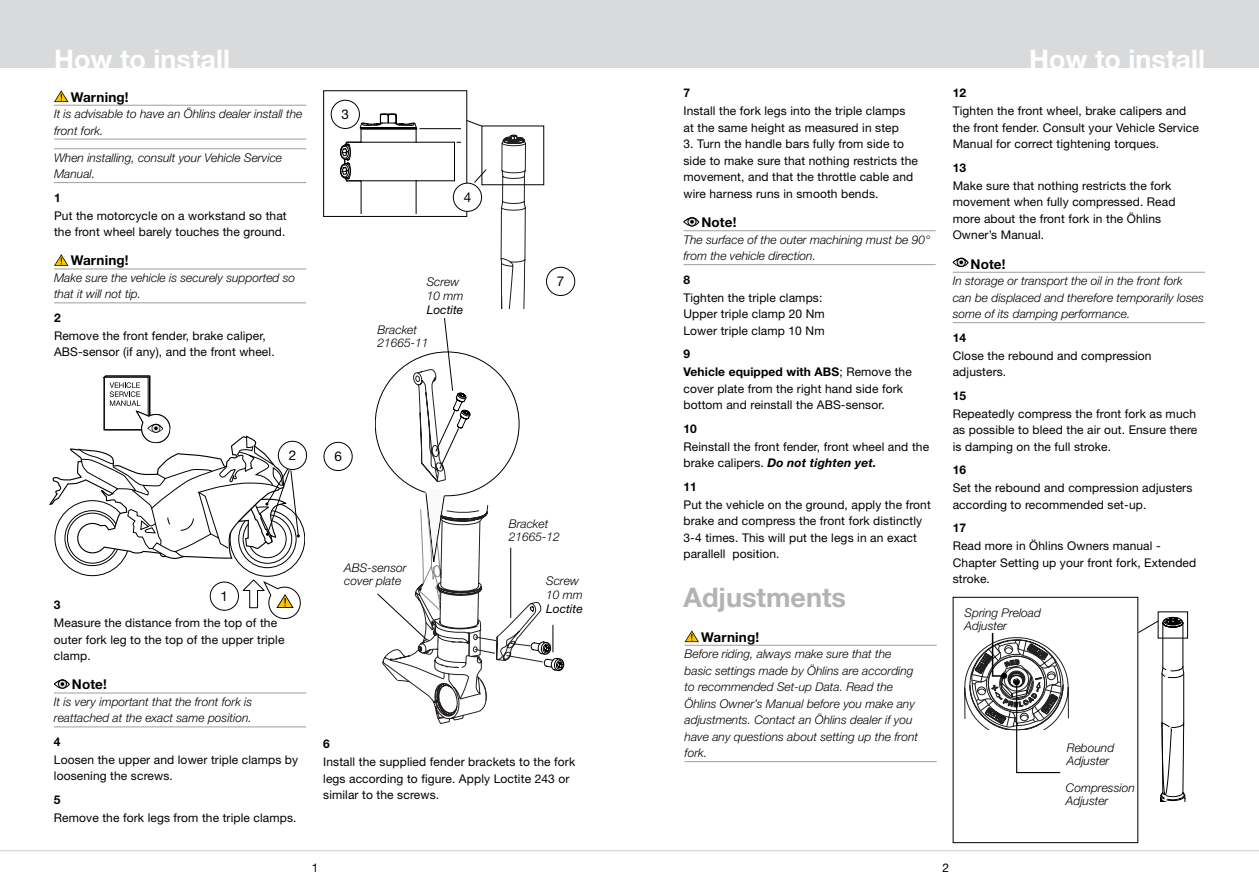
<style>
.page{position:relative;width:1259px;height:893px;background:#fff}
.page>*{position:absolute;margin:0;border:0;box-sizing:border-box;transform-origin:0 0}
.t1{font:700 27px "Helvetica Neue LT Std";color:#fff}
.t2{font:700 27px "Helvetica Neue LT Std";color:#b1b3b4}
.t3{font:700 13.5px "Helvetica Neue LT Std";letter-spacing:.01em;color:#000}
.t4{font:13.5px "Helvetica Neue LT Std";color:#000}
.t5{font:12px/16.5px "Helvetica Neue LT Std";letter-spacing:.01em;color:#000}
.t6{font:italic 300 12px/16.5px "Helvetica Neue LT Std";color:#000}
.t7{font:700 12px/18px "Helvetica Neue LT Std";letter-spacing:.01em;color:#000}
.t8{font:italic 12px "Helvetica Neue LT Std";color:#000}
.s1{font-weight:400}
.s2{font-weight:700;font-style:italic}
</style>
<div class="page">
<div style="left:0;top:0;width:1259px;height:67px;background:#d9dadb"></div>
<hr style="left:0;top:850px;width:1259px;height:1px;background:#d9dadb">
<svg style="left:495px;top:135px;width:58px;height:173px"></svg>
<hr style="left:454px;top:142px;width:1px;height:39px;background:#000">
<hr style="left:416px;top:180px;width:38px;height:1px;background:#000">
<hr style="left:416px;top:142px;width:38px;height:1px;background:#000">
<hr style="left:420px;top:128px;width:40px;height:1px;background:#000">
<svg style="left:340px;top:113px;width:77px;height:101px"></svg>
<hr style="left:54px;top:105px;width:252px;height:1px;background:#9c9e9f">
<hr style="left:54px;top:139px;width:252px;height:1px;background:#9c9e9f">
<hr style="left:54px;top:148px;width:252px;height:1px;background:#9c9e9f">
<hr style="left:54px;top:182px;width:252px;height:1px;background:#9c9e9f">
<hr style="left:54px;top:269px;width:252px;height:1px;background:#9c9e9f">
<hr style="left:54px;top:303px;width:252px;height:1px;background:#9c9e9f">
<svg style="left:54px;top:90px;width:14px;height:12px"></svg>
<svg style="left:54px;top:254px;width:14px;height:12px"></svg>
<svg style="left:49px;top:375px;width:256px;height:245px"></svg>
<svg style="left:474px;top:169px;width:13px;height:14px"></svg>
<div style="left:323px;top:90px;width:144px;height:127px;border:1px solid #000"></div>
<hr style="left:54px;top:693px;width:252px;height:1px;background:#9c9e9f">
<hr style="left:54px;top:727px;width:252px;height:1px;background:#9c9e9f">
<div style="left:54px;top:679px;width:16px;height:10px;border:1px solid #000;border-radius:50%"></div>
<div style="left:58px;top:680px;width:9px;height:8px;border:1px solid #000;border-radius:50%"></div>
<svg style="left:54px;top:679px;width:16px;height:7px"></svg>
<svg style="left:466px;top:120px;width:17px;height:7px"></svg>
<div style="left:278px;top:441px;width:28px;height:28px;background:#fff;border-radius:50%"></div>
<div style="left:278px;top:441px;width:29px;height:29px;border:1px solid #000;border-radius:50%"></div>
<div style="left:331px;top:100px;width:28px;height:28px;background:#fff;border-radius:50%"></div>
<div style="left:331px;top:100px;width:29px;height:29px;border:1px solid #000;border-radius:50%"></div>
<div style="left:453px;top:183px;width:28px;height:28px;background:#fff;border-radius:50%"></div>
<div style="left:453px;top:183px;width:29px;height:29px;border:1px solid #000;border-radius:50%"></div>
<div style="left:546px;top:267px;width:29px;height:28px;background:#fff;border-radius:50%"></div>
<div style="left:546px;top:267px;width:29px;height:29px;border:1px solid #000;border-radius:50%"></div>
<hr style="left:683px;top:230px;width:252px;height:1px;background:#9c9e9f">
<hr style="left:683px;top:264px;width:252px;height:1px;background:#9c9e9f">
<div style="left:683px;top:217px;width:16px;height:9px;border:1px solid #000;border-radius:50%"></div>
<div style="left:687px;top:217px;width:9px;height:9px;border:1px solid #000;border-radius:50%"></div>
<svg style="left:683px;top:217px;width:16px;height:7px"></svg>
<hr style="left:952px;top:272px;width:253px;height:1px;background:#9c9e9f">
<hr style="left:952px;top:322px;width:253px;height:1px;background:#9c9e9f">
<hr style="left:684px;top:645px;width:252px;height:1px;background:#9c9e9f">
<hr style="left:684px;top:761px;width:252px;height:1px;background:#9c9e9f">
<svg style="left:684px;top:630px;width:15px;height:12px"></svg>
<svg style="left:964px;top:632px;width:104px;height:142px"></svg>
<div style="left:952px;top:597px;width:186px;height:246px;border:1px solid #000"></div>
<svg style="left:1137px;top:617px;width:52px;height:184px"></svg>
<div style="left:323px;top:442px;width:29px;height:29px;border:1px solid #000;border-radius:50%"></div>
<svg style="left:375px;top:318px;width:189px;height:406px"></svg>
<div style="left:952px;top:258px;width:16px;height:9px;border:1px solid #000;border-radius:50%"></div>
<div style="left:956px;top:258px;width:9px;height:9px;border:1px solid #000;border-radius:50%"></div>
<svg style="left:952px;top:258px;width:16px;height:6px"></svg>
<h1 class="t1" style="left:54px;top:42px;width:177px">How to install</h1>
<h1 class="t1" style="left:1029px;top:42px;width:177px">How to install</h1>
<p class="t3" style="left:71px;top:88px;width:59px">Warning!</p>
<p class="t6" style="left:54px;top:105px;width:250px">It is advisable to have an Öhlins dealer install the front fork.</p>
<p class="t6" style="left:54px;top:149px;width:230px">When installing, consult your Vehicle Service<br>Manual.</p>
<p class="t7" style="left:54px;top:188px;width:8px">1</p>
<p class="t5" style="left:54px;top:207px;width:234px">Put the motorcycle on a workstand so that the front wheel barely touches the ground.</p>
<p class="t3" style="left:71px;top:252px;width:59px">Warning!</p>
<p class="t6" style="left:54px;top:269px;width:243px">Make sure the vehicle is securely supported so that it will not tip.</p>
<p class="t7" style="left:54px;top:308px;width:8px">2</p>
<p class="t5" style="left:54px;top:327px;width:222px">Remove the front fender, brake caliper,<br>ABS‑sensor (if any), and the front wheel.</p>
<p class="t4" style="left:341px;top:106px;width:9px">3</p>
<p class="t4" style="left:464px;top:189px;width:9px">4</p>
<p class="t6" style="left:427px;top:275px;width:38px;line-height:13.5px">Screw<br>10 mm</p>
<p class="t8" style="left:427px;top:303px;width:38px">Loctite</p>
<p class="t6" style="left:377px;top:323px;width:53px;line-height:13.5px">Bracket<br>21665-11</p>
<p class="t4" style="left:557px;top:273px;width:9px">7</p>
<p class="t4" style="left:289px;top:447px;width:9px">2</p>
<p class="t4" style="left:221px;top:588px;width:9px">1</p>
<p class="t7" style="left:54px;top:596px;width:8px">3</p>
<p class="t5" style="left:54px;top:614px;width:232px">Measure the distance from the top of the outer fork leg to the top of the upper triple clamp.</p>
<p class="t3" style="left:72px;top:676px;width:37px">Note!</p>
<p class="t6" style="left:54px;top:693px;width:200px">It is very important that the front fork is reattached at the exact same position.</p>
<p class="t7" style="left:54px;top:732px;width:8px">4</p>
<p class="t5" style="left:54px;top:751px;width:246px">Loosen the upper and lower triple clamps by loosening the screws.</p>
<p class="t7" style="left:54px;top:790px;width:8px">5</p>
<p class="t5" style="left:54px;top:809px;width:244px">Remove the fork legs from the triple clamps.</p>
<p class="t4" style="left:334px;top:448px;width:9px">6</p>
<p class="t6" style="left:344px;top:560px;width:64px;line-height:13.5px">ABS-sensor cover plate</p>
<p class="t6" style="left:509px;top:517px;width:53px;line-height:13.5px">Bracket<br>21665-12</p>
<p class="t6" style="left:546px;top:574px;width:38px;line-height:13.5px">Screw<br>10 mm</p>
<p class="t8" style="left:546px;top:602px;width:38px">Loctite</p>
<p class="t7" style="left:323px;top:734px;width:8px">6</p>
<p class="t5" style="left:323px;top:753px;width:253px">Install the supplied fender brackets to the fork legs according to figure. Apply Loctite 243 or similar to the screws.</p>
<p class="t7" style="left:683px;top:84px;width:8px">7</p>
<p class="t5" style="left:683px;top:103px;width:223px">Install the fork legs into the triple clamps at the same height as measured in step</p>
<p class="t5" style="left:683px;top:136px;width:236px">3. Turn the handle bars fully from side to side to make sure that nothing restricts the movement, and that the throttle cable and wire harness runs in smooth bends.</p>
<p class="t3" style="left:701px;top:214px;width:37px">Note!</p>
<p class="t6" style="left:683px;top:231px;width:248px">The surface of the outer machining must be 90° from the vehicle direction.</p>
<p class="t7" style="left:683px;top:270px;width:8px">8</p>
<p class="t5" style="left:683px;top:289px;width:143px">Tighten the triple clamps:<br>Upper triple clamp 20 Nm<br>Lower triple clamp 10 Nm</p>
<p class="t7" style="left:683px;top:345px;width:230px">9<br>Vehicle equipped with ABS<span class="s1">; Remove the</span></p>
<p class="t5" style="left:683px;top:380px;width:221px">cover plate from the right hand side fork bottom and reinstall the ABS-sensor.</p>
<p class="t7" style="left:683px;top:419px;width:15px">10</p>
<p class="t5" style="left:683px;top:438px;width:247px">Reinstall the front fender, front wheel and the brake calipers. <span class="s2">Do not tighten yet.</span></p>
<p class="t7" style="left:683px;top:477px;width:15px">11</p>
<p class="t5" style="left:683px;top:496px;width:249px">Put the vehicle on the ground, apply the front brake and compress the front fork distinctly 3-4 times. This will put the legs in an exact parallell position.</p>
<h1 class="t2" style="left:683px;top:581px;width:164px">Adjustments</h1>
<p class="t3" style="left:701px;top:628px;width:59px">Warning!</p>
<p class="t6" style="left:684px;top:645px;width:235px">Before riding, always make sure that the basic settings made by Öhlins are according to recommended Set-up Data. Read the Öhlins Owner’s Manual before you make any adjustments. Contact an Öhlins dealer if you have any questions about setting up the front fork.</p>
<p class="t7" style="left:952px;top:84px;width:15px">12</p>
<p class="t5" style="left:952px;top:103px;width:248px">Tighten the front wheel, brake calipers and the front fender. Consult your Vehicle Service<br>Manual for correct tightening torques.</p>
<p class="t7" style="left:952px;top:158px;width:15px">13</p>
<p class="t5" style="left:952px;top:177px;width:224px">Make sure that nothing restricts the fork movement when fully compressed. Read more about the front fork in the Öhlins Owner’s Manual.</p>
<p class="t3" style="left:970px;top:256px;width:37px">Note!</p>
<p class="t6" style="left:952px;top:273px;width:252px">In storage or transport the oil in the front fork can be displaced and therefore temporarily loses some of its damping performance.</p>
<p class="t7" style="left:952px;top:328px;width:15px">14</p>
<p class="t5" style="left:952px;top:347px;width:200px">Close the rebound and compression adjusters.</p>
<p class="t7" style="left:952px;top:386px;width:15px">15</p>
<p class="t5" style="left:952px;top:405px;width:246px;text-align:justify">Repeatedly compress the front fork as much as possible to bleed the air out. Ensure there is damping on the full stroke.</p>
<p class="t7" style="left:952px;top:461px;width:15px">16</p>
<p class="t5" style="left:952px;top:480px;width:241px">Set the rebound and compression adjusters according to recommended set-up.</p>
<p class="t7" style="left:952px;top:519px;width:15px">17</p>
<p class="t5" style="left:952px;top:538px;width:245px">Read more in Öhlins Owners manual -<br>Chapter Setting up your front fork, Extended stroke.</p>
<p class="t6" style="left:964px;top:606px;width:78px;line-height:13.5px">Spring Preload<br>Adjuster</p>
<p class="t6" style="left:1067px;top:740px;width:49px;line-height:13.5px">Rebound<br>Adjuster</p>
<p class="t6" style="left:1066px;top:780px;width:70px;line-height:13.5px">Compression<br>Adjuster</p>
<p class="t5" style="left:312px;top:859px;width:8px">1</p>
<p class="t5" style="left:942px;top:859px;width:8px">2</p>
</div>
